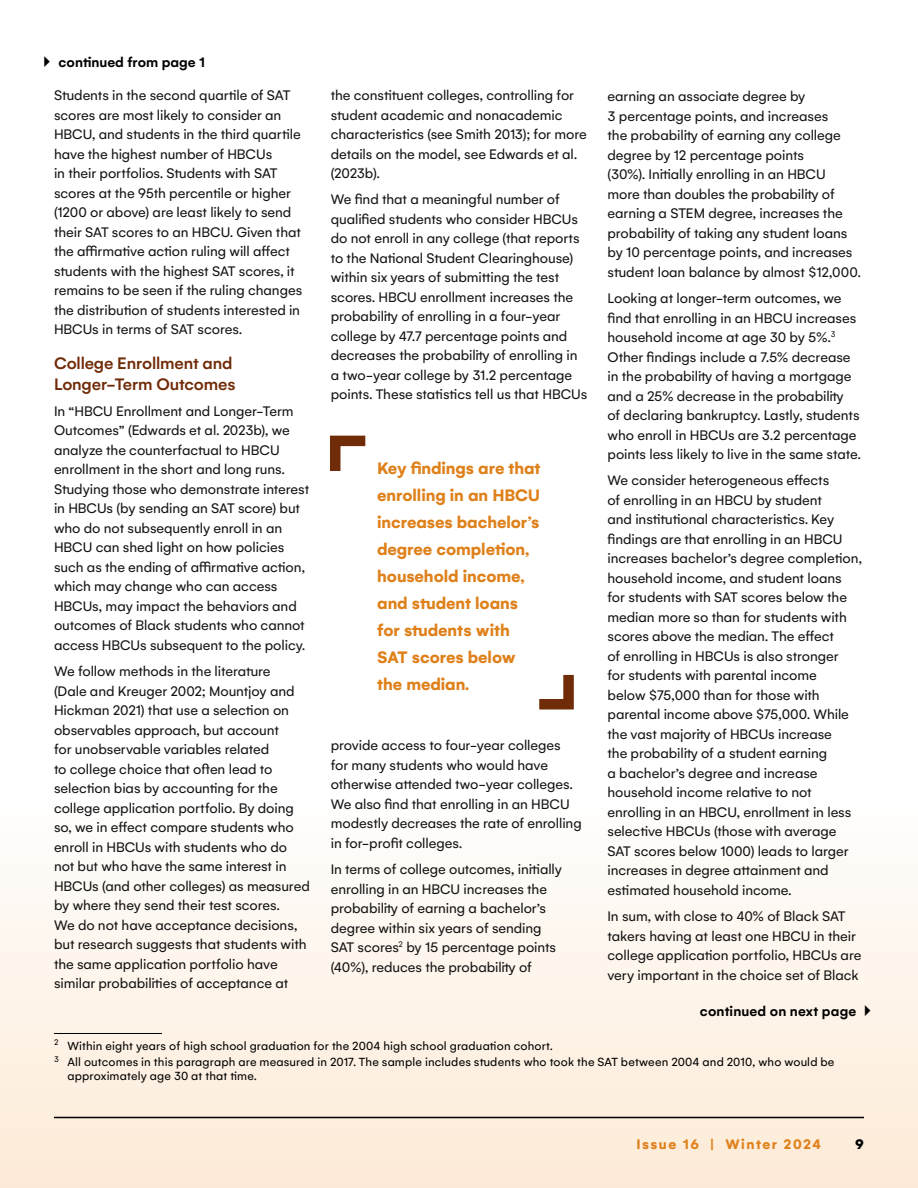
<style>
.page{position:relative;width:918px;height:1188px;background:#fff}
.page>*{position:absolute;margin:0;border:0;box-sizing:border-box;transform-origin:0 0}
.t1{font:700 18px/27px "Gelion";letter-spacing:-.005em;color:#df811b}
.t2{font:500 18px/21px "Gelion";letter-spacing:-.01em;color:#702b08}
.t3{font:15px/19.5px "Gelion";letter-spacing:-.005em;color:#141414}
.t4{font:600 15px "Gelion";letter-spacing:.005em;color:#000}
.t5{font:700 15px "Gelion";letter-spacing:.1em;color:#df811b}
.t6{font:900 15px "Gelion";color:#000}
.t7{font:12.75px/16.5px "Gelion";letter-spacing:.01em;color:#000}
</style>
<div class="page">
<div style="left:0;top:712px;width:918px;height:476px;background:linear-gradient(to bottom,#fff,#fbe9d6)"></div>
<hr style="left:54px;top:1033px;width:108px;height:1px;background:#000">
<svg style="left:330px;top:435px;width:36px;height:36px"></svg>
<svg style="left:529px;top:674px;width:50px;height:41px"></svg>
<hr style="left:54px;top:1117px;width:810px;height:1px;background:#000">
<svg style="left:865px;top:1005px;width:5px;height:11px"></svg>
<p class="t4" style="left:59px;top:53px;width:148px">continued from page 1</p>
<p class="t3" style="left:54px;top:85px;width:250px">Students in the second quartile of SAT scores are most likely to consider an HBCU, and students in the third quartile have the highest number of HBCUs<br>in their portfolios. Students with SAT scores at the 95th percentile or higher (1200 or above) are least likely to send their SAT scores to an HBCU. Given that the affirmative action ruling will affect students with the highest SAT scores, it remains to be seen if the ruling changes the distribution of students interested in HBCUs in terms of SAT scores.</p>
<p class="t2" style="left:54px;top:352px;width:183px">College Enrollment and<br>Longer-Term Outcomes</p>
<p class="t3" style="left:54px;top:401px;width:257px">In “HBCU Enrollment and Longer-Term Outcomes” (Edwards et al. 2023b), we analyze the counterfactual to HBCU enrollment in the short and long runs.<br>Studying those who demonstrate interest in HBCUs (by sending an SAT score) but who do not subsequently enroll in an HBCU can shed light on how policies such as the ending of affirmative action, which may change who can access HBCUs, may impact the behaviors and outcomes of Black students who cannot access HBCUs subsequent to the policy.</p>
<p class="t3" style="left:54px;top:661px;width:257px">We follow methods in the literature<br>(Dale and Kreuger 2002; Mountjoy and Hickman 2021) that use a selection on observables approach, but account<br>for unobservable variables related<br>to college choice that often lead to selection bias by accounting for the college application portfolio. By doing so, we in effect compare students who enroll in HBCUs with students who do not but who have the same interest in HBCUs (and other colleges) as measured by where they send their test scores.<br>We do not have acceptance decisions, but research suggests that students with the same application portfolio have similar probabilities of acceptance at</p>
<p class="t3" style="left:331px;top:85px;width:258px">the constituent colleges, controlling for student academic and nonacademic characteristics (see Smith 2013); for more details on the model, see Edwards et al. (2023b).</p>
<p class="t3" style="left:331px;top:190px;width:258px">We find that a meaningful number of qualified students who consider HBCUs do not enroll in any college (that reports to the National Student Clearinghouse) within six years of submitting the test scores. HBCU enrollment increases the probability of enrolling in a four-year college by 47.7 percentage points and decreases the probability of enrolling in a two-year college by 31.2 percentage points. These statistics tell us that HBCUs</p>
<p class="t1" style="left:377px;top:454px;width:165px">Key findings are that enrolling in an HBCU increases bachelor’s degree completion, household income, and student loans for students with<br>SAT scores below the median.</p>
<p class="t3" style="left:331px;top:736px;width:252px">provide access to four-year colleges for many students who would have otherwise attended two-year colleges.<br>We also find that enrolling in an HBCU modestly decreases the rate of enrolling in for-profit colleges.</p>
<p class="t3" style="left:331px;top:859px;width:233px">In terms of college outcomes, initially enrolling in an HBCU increases the probability of earning a bachelor’s degree within six years of sending SAT scores<sup>2</sup> by 15 percentage points (40%), reduces the probability of</p>
<p class="t3" style="left:608px;top:87px;width:255px">earning an associate degree by<br>3 percentage points, and increases<br>the probability of earning any college degree by 12 percentage points<br>(30%). Initially enrolling in an HBCU more than doubles the probability of earning a STEM degree, increases the probability of taking any student loans by 10 percentage points, and increases student loan balance by almost $12,000.</p>
<p class="t3" style="left:608px;top:288px;width:255px">Looking at longer-term outcomes, we find that enrolling in an HBCU increases household income at age 30 by 5%.<sup>3<br></sup>Other findings include a 7.5% decrease in the probability of having a mortgage and a 25% decrease in the probability<br>of declaring bankruptcy. Lastly, students who enroll in HBCUs are 3.2 percentage points less likely to live in the same state.</p>
<p class="t3" style="left:608px;top:471px;width:256px">We consider heterogeneous effects<br>of enrolling in an HBCU by student<br>and institutional characteristics. Key findings are that enrolling in an HBCU increases bachelor’s degree completion, household income, and student loans for students with SAT scores below the median more so than for students with scores above the median. The effect<br>of enrolling in HBCUs is also stronger<br>for students with parental income<br>below $75,000 than for those with parental income above $75,000. While the vast majority of HBCUs increase<br>the probability of a student earning<br>a bachelor’s degree and increase household income relative to not enrolling in an HBCU, enrollment in less selective HBCUs (those with average SAT scores below 1000) leads to larger increases in degree attainment and estimated household income.</p>
<p class="t3" style="left:608px;top:906px;width:255px">In sum, with close to 40% of Black SAT takers having at least one HBCU in their college application portfolio, HBCUs are very important in the choice set of Black</p>
<p class="t4" style="left:700px;top:1002px;width:158px">continued on next page</p>
<p class="t7" style="left:54px;top:1037px;width:782px"><sup>2</sup> Within eight years of high school graduation for the 2004 high school graduation cohort.<br><sup>3</sup> All outcomes in this paragraph are measured in 2017. The sample includes students who took the SAT between 2004 and 2010, who would be</p>
<p class="t7" style="left:68px;top:1067px;width:191px">approximately age 30 at that time.</p>
<p class="t5" style="left:637px;top:1135px;width:186px">Issue 16 | Winter 2024</p>
<p class="t6" style="left:855px;top:1135px;width:10px">9</p>
</div>
